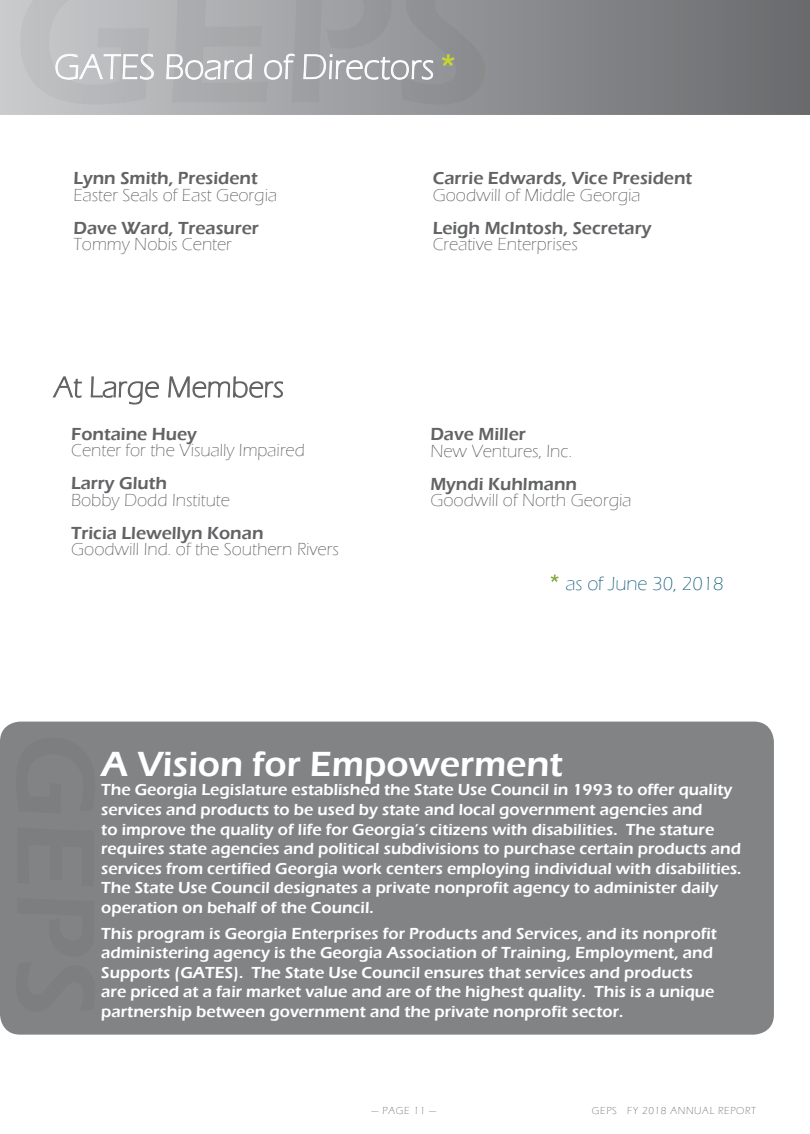
<style>
.page{position:relative;width:810px;height:1134px;background:#fff}
.page>*{position:absolute;margin:0;border:0;box-sizing:border-box;transform-origin:0 0}
.t1{font:600 36px "Eras ITC";color:#fff}
.t2{font:300 19.5px "Eras ITC";color:#18607e}
.t3{font:300 18px "Eras ITC";color:#626365}
.t4{font:600 18px "Eras ITC";color:#626365}
.t5{font:600 16.5px/19.5px "Eras ITC";color:#fff}
.t6{font:300 10.5px "Eras ITC";letter-spacing:.06em;color:#626365}
.s1{font-weight:600;font-size:22.5px;color:#fff}
</style>
<div class="page">
<svg style="left:0;top:0;width:810px;height:115px;background:#838487"></svg>
<div style="left:0;top:722px;width:774px;height:313px;background:#818385;border-radius:20px"></div>
<svg style="left:52px;top:376px;width:30px;height:22px"></svg>
<svg style="left:90px;top:376px;width:69px;height:29px"></svg>
<svg style="left:168px;top:376px;width:115px;height:22px"></svg>
<svg style="left:20px;top:0;width:465px;height:105px;background:#a6a8aa"></svg>
<svg style="left:55px;top:54px;width:99px;height:61px;background:#bfc1c3"></svg>
<svg style="left:166px;top:8px;width:87px;height:72px;background:#b3b4b6"></svg>
<svg style="left:264px;top:53px;width:31px;height:27px"></svg>
<svg style="left:303px;top:54px;width:130px;height:50px;background:#a5a7a9"></svg>
<p class="t4" style="left:73px;top:168px;width:186px">Lynn Smith, President</p>
<p class="t3" style="left:73px;top:185px;width:205px">Easter Seals of East Georgia</p>
<p class="t4" style="left:73px;top:217px;width:187px">Dave Ward, Treasurer</p>
<p class="t3" style="left:73px;top:234px;width:160px">Tommy Nobis Center</p>
<p class="t4" style="left:71px;top:424px;width:127px">Fontaine Huey</p>
<p class="t3" style="left:71px;top:441px;width:235px">Center for the Visually Impaired</p>
<p class="t4" style="left:71px;top:473px;width:98px">Larry Gluth</p>
<p class="t3" style="left:71px;top:490px;width:160px">Bobby Dodd Institute</p>
<p class="t4" style="left:71px;top:523px;width:194px">Tricia Llewellyn Konan</p>
<p class="t3" style="left:71px;top:540px;width:269px">Goodwill Ind. of the Southern Rivers</p>
<p class="t4" style="left:433px;top:168px;width:261px">Carrie Edwards, Vice President</p>
<p class="t3" style="left:433px;top:185px;width:209px">Goodwill of Middle Georgia</p>
<p class="t4" style="left:433px;top:217px;width:220px">Leigh McIntosh, Secretary</p>
<p class="t3" style="left:433px;top:234px;width:147px">Creative Enterprises</p>
<p class="t4" style="left:430px;top:424px;width:97px">Dave Miller</p>
<p class="t3" style="left:430px;top:441px;width:144px">New Ventures, Inc.</p>
<p class="t4" style="left:430px;top:473px;width:148px">Myndi Kuhlmann</p>
<p class="t3" style="left:430px;top:490px;width:203px">Goodwill of North Georgia</p>
<p class="t2" style="left:549px;top:573px;width:176px"><span class="s1">*</span> as of June 30, 2018</p>
<h1 class="t1" style="left:101px;top:744px;width:463px">A Vision for Empowerment</h1>
<p class="t5" style="left:101px;top:780px;width:642px">The Georgia Legislature established the State Use Council in 1993 to offer quality services and products to be used by state and local government agencies and<br>to improve the quality of life for Georgia’s citizens with disabilities. The stature requires state agencies and political subdivisions to purchase certain products and services from certified Georgia work centers employing individual with disabilities.<br>The State Use Council designates a private nonprofit agency to administer daily operation on behalf of the Council.</p>
<p class="t5" style="left:101px;top:924px;width:617px">This program is Georgia Enterprises for Products and Services, and its nonprofit administering agency is the Georgia Association of Training, Employment, and Supports (GATES). The State Use Council ensures that services and products are priced at a fair market value and are of the highest quality. This is a unique partnership between government and the private nonprofit sector.</p>
<p class="t6" style="left:371px;top:1105px;width:66px">— PAGE 11 —</p>
<p class="t6" style="left:592px;top:1105px;width:166px">GEPS FY 2018 ANNUAL REPORT</p>
</div>
